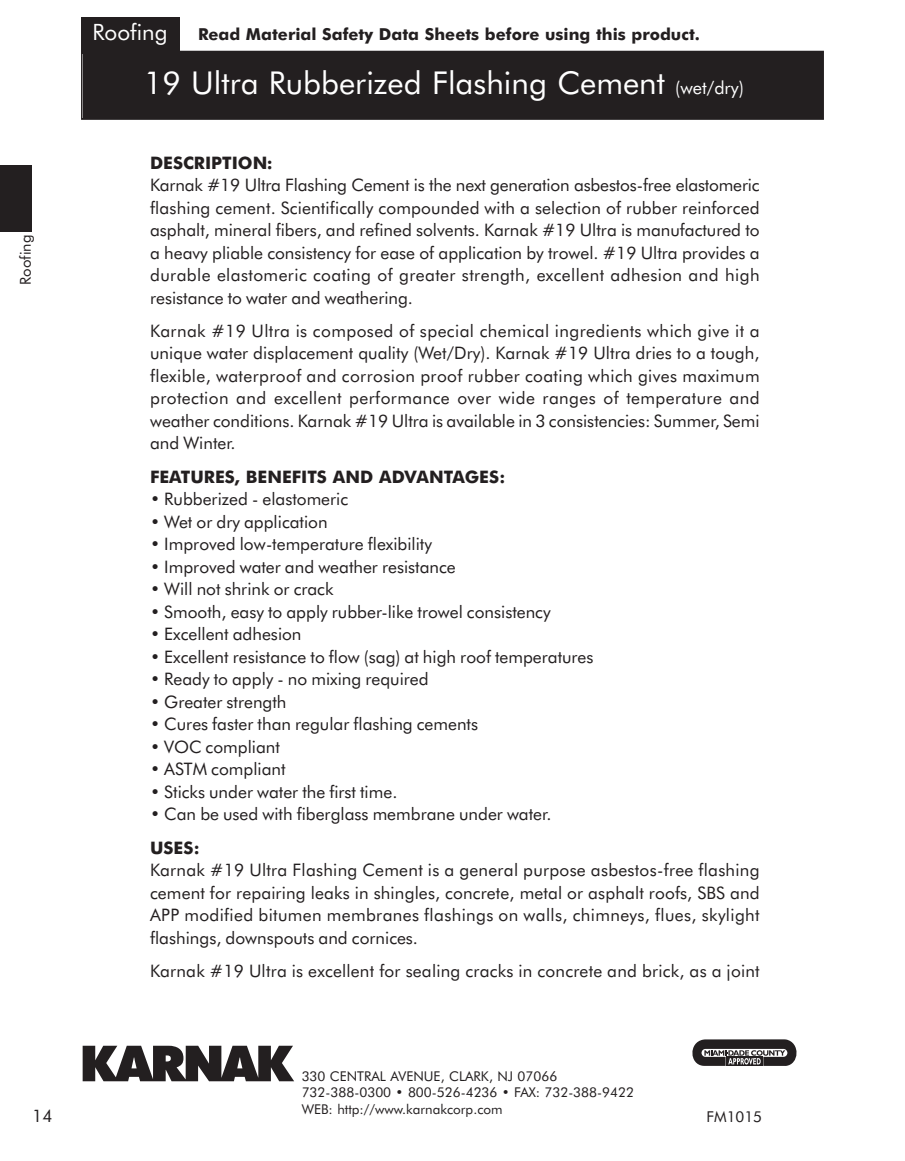
<style>
.page{position:relative;width:905px;height:1161px;background:#fff}
.page>*{position:absolute;margin:0;border:0;box-sizing:border-box;transform-origin:0 0}
.t1{font:31.5px "Futura BT";color:#fff}
.t2{font:22.5px "Futura BT";color:#fff}
.t3{font:17.25px/22.5px "Futura BT";color:#231f20;text-align:justify}
.t4{font:700 17.25px "Futura BT";color:#231f20}
.t5{font:700 16.5px "Futura BT";color:#231f20}
.t6{font:15px "Futura BT";color:#231f20}
.t7{font:13.5px/16.2px "Futura BT";color:#231f20}
.s1{font-size:18px}
</style>
<div class="page">
<div style="left:82px;top:52px;width:740px;height:66px;background:#231f20"></div>
<div style="left:81px;top:51px;width:743px;height:69px;border:2px solid #231f20"></div>
<svg style="left:83px;top:1046px;width:211px;height:35px"></svg>
<div style="left:81px;top:18px;width:99px;height:36px;background:#231f20"></div>
<div style="left:0;top:165px;width:32px;height:66px;background:#231f20"></div>
<svg style="left:692px;top:1039px;width:104px;height:27px;background:#595657"></svg>
<p class="t6" style="left:19px;top:285px;width:51px;rotate:-90deg">Roofing</p>
<p class="t3" style="left:32px;top:1106px;width:22px">14</p>
<h2 class="t2" style="left:93px;top:23px;width:76px">Roofing</h2>
<p class="t5" style="left:198px;top:27px;width:503px">Read Material Safety Data Sheets before using this product.</p>
<h1 class="t1" style="left:144px;top:70px;width:601px">19 Ultra Rubberized Flashing Cement <span class="s1">(wet/dry)</span></h1>
<p class="t4" style="left:150px;top:156px;width:124px">DESCRIPTION:</p>
<p class="t3" style="left:150px;top:175px;width:611px">Karnak #19 Ultra Flashing Cement is the next generation asbestos-free elastomeric flashing cement. Scientifically compounded with a selection of rubber reinforced asphalt, mineral fibers, and refined solvents. Karnak #19 Ultra is manufactured to a heavy pliable consistency for ease of application by trowel. #19 Ultra provides a durable elastomeric coating of greater strength, excellent adhesion and high resistance to water and weathering.</p>
<p class="t3" style="left:150px;top:321px;width:611px">Karnak #19 Ultra is composed of special chemical ingredients which give it a unique water displacement quality (Wet/Dry). Karnak #19 Ultra dries to a tough, flexible, waterproof and corrosion proof rubber coating which gives maximum protection and excellent performance over wide ranges of temperature and weather conditions. Karnak #19 Ultra is available in 3 consistencies: Summer, Semi and Winter.</p>
<p class="t4" style="left:150px;top:470px;width:357px">FEATURES, BENEFITS AND ADVANTAGES:</p>
<p class="t3" style="left:150px;top:489px;width:199px">• Rubberized - elastomeric</p>
<p class="t3" style="left:150px;top:512px;width:179px">• Wet or dry application</p>
<p class="t3" style="left:150px;top:534px;width:283px">• Improved low-temperature flexibility</p>
<p class="t3" style="left:150px;top:557px;width:307px">• Improved water and weather resistance</p>
<p class="t3" style="left:150px;top:579px;width:185px">• Will not shrink or crack</p>
<p class="t3" style="left:150px;top:602px;width:402px">• Smooth, easy to apply rubber-like trowel consistency</p>
<p class="t3" style="left:150px;top:624px;width:153px">• Excellent adhesion</p>
<p class="t3" style="left:150px;top:647px;width:445px">• Excellent resistance to flow (sag) at high roof temperatures</p>
<p class="t3" style="left:150px;top:669px;width:280px">• Ready to apply - no mixing required</p>
<p class="t3" style="left:150px;top:692px;width:138px">• Greater strength</p>
<p class="t3" style="left:150px;top:714px;width:329px">• Cures faster than regular flashing cements</p>
<p class="t3" style="left:150px;top:737px;width:131px">• VOC compliant</p>
<p class="t3" style="left:150px;top:759px;width:137px">• ASTM compliant</p>
<p class="t3" style="left:150px;top:782px;width:249px">• Sticks under water the first time.</p>
<p class="t3" style="left:150px;top:804px;width:403px">• Can be used with fiberglass membrane under water.</p>
<p class="t4" style="left:150px;top:840px;width:51px">USES:</p>
<p class="t3" style="left:150px;top:860px;width:611px">Karnak #19 Ultra Flashing Cement is a general purpose asbestos-free flashing cement for repairing leaks in shingles, concrete, metal or asphalt roofs, SBS and APP modified bitumen membranes flashings on walls, chimneys, flues, skylight flashings, downspouts and cornices.</p>
<p class="t3" style="left:150px;top:961px;width:611px">Karnak #19 Ultra is excellent for sealing cracks in concrete and brick, as a joint</p>
<p class="t7" style="left:302px;top:1069px;width:334px">330 CENTRAL AVENUE, CLARK, NJ 07066<br>732-388-0300 • 800-526-4236 • FAX: 732-388-9422<br>WEB: http://www.karnakcorp.com</p>
<p class="t6" style="left:706px;top:1111px;width:57px">FM1015</p>
</div>
